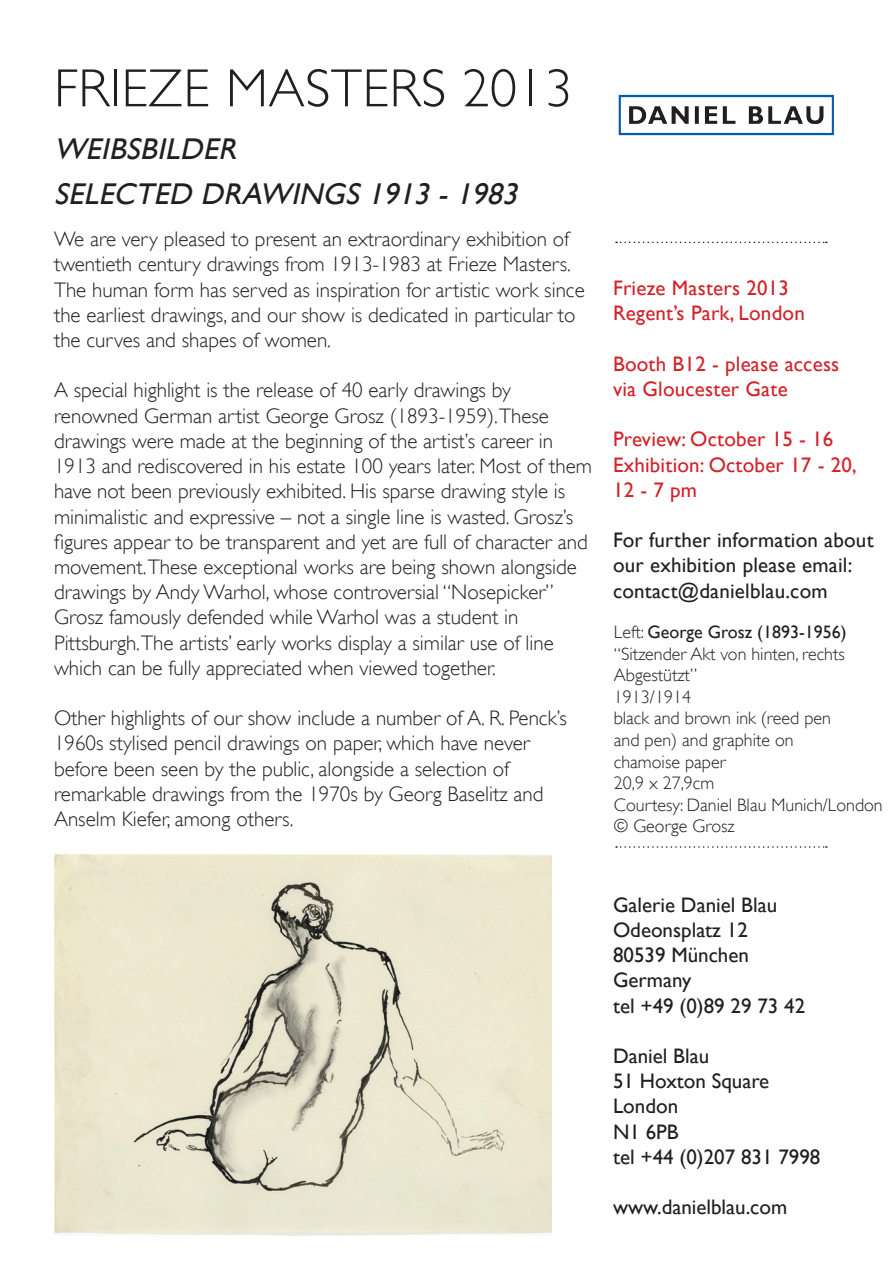
<style>
.page{position:relative;width:893px;height:1263px;background:#fff}
.page>*{position:absolute;margin:0;border:0;box-sizing:border-box;transform-origin:0 0}
.t1{font:300 54px "Gill Sans";letter-spacing:.01em;color:#231f20}
.t2{font:italic 30px "Gill Sans";color:#231f20}
.t3{font:300 21px/25.2px "Gill Sans";color:#231f20}
.t4{font:21px/25.2px "Gill Sans";color:#231f20}
.t5{font:21px "Gill Sans";letter-spacing:.01em;color:#d1232a}
.t6{font:300 18px "Gill Sans";color:#231f20}
.t7{font:18px "Gill Sans";color:#231f20}
.s1{font-weight:300}
</style>
<div class="page">
<svg style="left:616px;top:846px;width:211px;height:2px"></svg>
<svg style="left:616px;top:242px;width:211px;height:1px"></svg>
<img style="left:618px;top:94px;width:216px;height:42px">
<img style="left:54px;top:855px;width:497px;height:380px">
<p class="t1" style="left:54px;top:57px;width:519px">FRIEZE MASTERS 2013</p>
<p class="t2" style="left:54px;top:131px;width:191px">WEIBSBILDER</p>
<p class="t2" style="left:54px;top:176px;width:472px">SELECTED DRAWINGS 1913 -1983</p>
<p class="t3" style="left:54px;top:227px;width:532px">We are very pleased to present an extraordinary exhibition of twentieth century drawings from 1913-1983 at Frieze Masters.<br>The human form has served as inspiration for artistic work since the earliest drawings, and our show is dedicated in particular to the curves and shapes of women.</p>
<p class="t3" style="left:54px;top:378px;width:459px">A special highlight is the release of 40 early drawings by</p>
<p class="t3" style="left:54px;top:403px;width:540px">renowned German artist George Grosz (1893-1959).These drawings were made at the beginning of the artist’s career in 1913 and rediscovered in his estate 100 years later. Most of them have not been previously exhibited. His sparse drawing style is minimalistic and expressive – not a single line is wasted. Grosz’s figures appear to be transparent and yet are full of character and movement.These exceptional works are being shown alongside drawings by Andy Warhol, whose controversial “Nosepicker” Grosz famously defended while Warhol was a student in</p>
<p class="t3" style="left:54px;top:630px;width:501px">Pittsburgh.The artists’ early works display a similar use of line which can be fully appreciated when viewed together.</p>
<p class="t3" style="left:54px;top:705px;width:514px">Other highlights of our show include a number of A. R. Penck’s<br>1960s stylised pencil drawings on paper, which have never</p>
<p class="t3" style="left:54px;top:756px;width:457px">before been seen by the public, alongside a selection of</p>
<p class="t3" style="left:54px;top:781px;width:491px">remarkable drawings from the 1970s by Georg Baselitz and<br>Anselm Kiefer, among others.</p>
<p class="t5" style="left:613px;top:276px;width:178px">Frieze Masters 2013</p>
<p class="t5" style="left:613px;top:301px;width:193px">Regent’s Park, London</p>
<p class="t5" style="left:613px;top:351px;width:228px">Booth B12 - please access</p>
<p class="t5" style="left:613px;top:377px;width:176px">via Gloucester Gate</p>
<p class="t5" style="left:613px;top:427px;width:222px">Preview: October 15 - 16</p>
<p class="t5" style="left:613px;top:452px;width:245px">Exhibition: October 17 - 20,</p>
<p class="t5" style="left:613px;top:477px;width:86px">12 - 7 pm</p>
<p class="t4" style="left:613px;top:527px;width:262px">For further information about our exhibition please email:</p>
<p class="t4" style="left:613px;top:578px;width:216px">contact@danielblau.com</p>
<p class="t7" style="left:614px;top:621px;width:234px"><span class="s1">Left:</span> George Grosz (1893-1956)</p>
<p class="t6" style="left:614px;top:643px;width:232px">“Sitzender Akt von hinten, rechts</p>
<p class="t6" style="left:614px;top:665px;width:85px">Abgestützt”</p>
<p class="t6" style="left:614px;top:686px;width:79px">1913/1914</p>
<p class="t6" style="left:614px;top:708px;width:219px">black and brown ink (reed pen</p>
<p class="t6" style="left:614px;top:730px;width:181px">and pen) and graphite on</p>
<p class="t6" style="left:614px;top:751px;width:113px">chamoise paper</p>
<p class="t6" style="left:614px;top:773px;width:102px">20,9 x 27,9cm</p>
<p class="t6" style="left:614px;top:794px;width:270px">Courtesy: Daniel Blau Munich/London</p>
<p class="t6" style="left:614px;top:816px;width:122px">© George Grosz</p>
<p class="t4" style="left:613px;top:892px;width:166px">Galerie Daniel Blau</p>
<p class="t4" style="left:613px;top:917px;width:136px">Odeonsplatz 12</p>
<p class="t4" style="left:613px;top:942px;width:137px">80539 München</p>
<p class="t4" style="left:613px;top:967px;width:80px">Germany</p>
<p class="t4" style="left:613px;top:992px;width:194px">tel +49 (0)89 29 73 42</p>
<p class="t4" style="left:613px;top:1043px;width:98px">Daniel Blau</p>
<p class="t4" style="left:613px;top:1068px;width:158px">51 Hoxton Square</p>
<p class="t4" style="left:613px;top:1093px;width:67px">London</p>
<p class="t4" style="left:613px;top:1118px;width:67px">N1 6PB</p>
<p class="t4" style="left:613px;top:1144px;width:209px">tel +44 (0)207 831 7998</p>
<p class="t4" style="left:613px;top:1194px;width:176px">www.danielblau.com</p>
</div>
